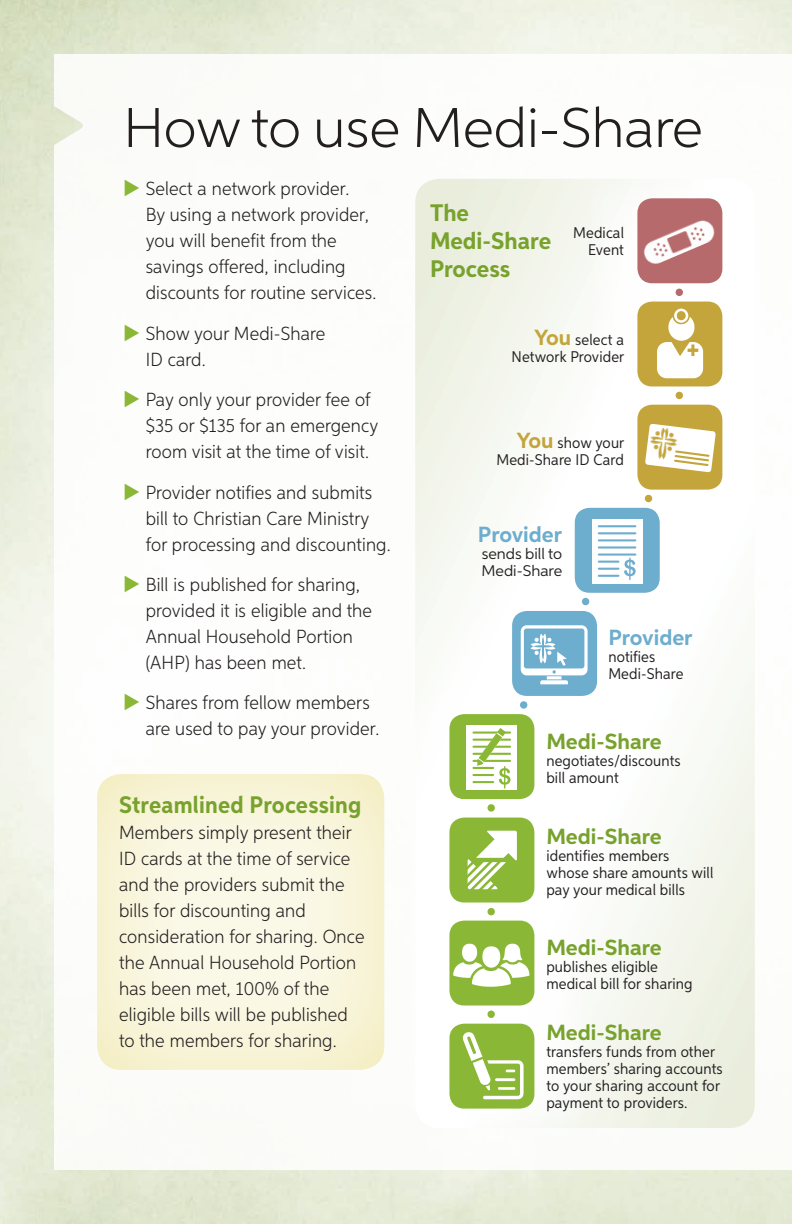
<style>
.page{position:relative;width:792px;height:1224px;background:#fff}
.page>*{position:absolute;margin:0;border:0;box-sizing:border-box;transform-origin:0 0}
.t1{font:300 56px "Aspira";color:#231f20}
.t2{font:700 24px/28px "Aspira Nar";color:#78a22d}
.t3{font:700 22px "Aspira";color:#78a22d}
.t4{font:700 22px "Aspira";color:#6dadcd}
.t5{font:300 19px/26px "Aspira Nar";letter-spacing:.01em;color:#231f20}
.t6{font:15.6px/17px "Aspira Nar";letter-spacing:.01em;color:#231f20}
.t7{font:15.6px/17px "Aspira";color:#231f20}
.s1{color:#8ab836}
.s2{font-family:"Aspira";font-weight:700;font-size:22px;color:#c3a53c}
</style>
<div class="page">
<svg style="left:398px;top:177px;width:378px;height:958px"></svg>
<div style="left:637px;top:198px;width:85px;height:85px;background:#b76a6b;border-radius:15px"></div>
<div style="left:449px;top:714px;width:85px;height:85px;background:#8ab836;border-radius:15px"></div>
<div style="left:466px;top:725px;width:51px;height:65px;background:#fff"></div>
<hr style="left:473px;top:767px;width:20px;height:2px;background:#8ab836">
<hr style="left:473px;top:774px;width:20px;height:2px;background:#8ab836">
<hr style="left:473px;top:781px;width:20px;height:2px;background:#8ab836">
<img style="left:472px;top:728px;width:39px;height:40px">
<div style="left:512px;top:611px;width:85px;height:85px;background:#6dadcd;border-radius:15px"></div>
<div style="left:575px;top:508px;width:85px;height:85px;background:#6dadcd;border-radius:15px"></div>
<div style="left:592px;top:519px;width:50px;height:64px;background:#fff"></div>
<hr style="left:599px;top:525px;width:36px;height:2px;background:#6dadcd">
<hr style="left:599px;top:532px;width:36px;height:2px;background:#6dadcd">
<hr style="left:599px;top:539px;width:36px;height:2px;background:#6dadcd">
<hr style="left:599px;top:546px;width:36px;height:3px;background:#6dadcd">
<hr style="left:599px;top:554px;width:36px;height:2px;background:#6dadcd">
<svg style="left:599px;top:561px;width:19px;height:16px"></svg>
<div style="left:637px;top:302px;width:85px;height:85px;background:#c3a53c;border-radius:15px"></div>
<div style="left:637px;top:405px;width:85px;height:85px;background:#c3a53c;border-radius:15px"></div>
<svg style="left:645px;top:424px;width:71px;height:48px"></svg>
<svg style="left:676px;top:289px;width:7px;height:7px"></svg>
<svg style="left:676px;top:392px;width:7px;height:7px"></svg>
<svg style="left:645px;top:495px;width:7px;height:7px"></svg>
<svg style="left:582px;top:598px;width:7px;height:7px"></svg>
<svg style="left:520px;top:701px;width:7px;height:8px"></svg>
<svg style="left:488px;top:804px;width:7px;height:8px"></svg>
<svg style="left:488px;top:908px;width:7px;height:7px"></svg>
<svg style="left:488px;top:1011px;width:7px;height:7px"></svg>
<img style="left:637px;top:212px;width:78px;height:59px">
<img style="left:657px;top:308px;width:47px;height:71px">
<svg style="left:521px;top:625px;width:67px;height:59px"></svg>
<img style="left:449px;top:1025px;width:96px;height:90px">
<div style="left:449px;top:818px;width:85px;height:85px;background:#8ab836;border-radius:15px"></div>
<img style="left:478px;top:830px;width:39px;height:26px">
<svg style="left:447px;top:856px;width:70px;height:38px"></svg>
<div style="left:449px;top:921px;width:85px;height:85px;background:#8ab836;border-radius:15px"></div>
<img style="left:453px;top:939px;width:82px;height:53px">
<svg style="left:624px;top:558px;width:12px;height:22px"></svg>
<svg style="left:478px;top:733px;width:32px;height:56px"></svg>
<svg style="left:81px;top:767px;width:306px;height:304px;background:#f8f5de"></svg>
<h1 class="t1" style="left:123px;top:94px;width:581px">How to use Medi-Share</h1>
<p class="t5" style="left:146px;top:175px;width:232px;text-indent:-23px"><span class="s1">◆</span> Select a network provider.<br>By using a network provider, you will benefit from the savings offered, including discounts for routine services.</p>
<p class="t5" style="left:146px;top:320px;width:181px;text-indent:-23px"><span class="s1">◆</span> Show your Medi-Share<br>ID card.</p>
<p class="t5" style="left:146px;top:386px;width:234px;text-indent:-23px"><span class="s1">◆</span> Pay only your provider fee of $35 or $135 for an emergency room visit at the time of visit.</p>
<p class="t5" style="left:146px;top:479px;width:246px;text-indent:-23px"><span class="s1">◆</span> Provider notifies and submits bill to Christian Care Ministry for processing and discounting.</p>
<p class="t5" style="left:146px;top:571px;width:228px;text-indent:-23px"><span class="s1">◆</span> Bill is published for sharing, provided it is eligible and the<br>Annual Household Portion (AHP) has been met.</p>
<p class="t5" style="left:146px;top:689px;width:235px;text-indent:-23px"><span class="s1">◆</span> Shares from fellow members are used to pay your provider.</p>
<p class="t2" style="left:430px;top:199px;width:123px">The<br>Medi-Share<br>Process</p>
<p class="t6" style="left:573px;top:224px;width:52px;text-align:right">Medical<br>Event</p>
<p class="t6" style="left:512px;top:331px;width:114px;text-align:right"><span class="s2">You</span> select a<br>Network Provider</p>
<p class="t6" style="left:496px;top:434px;width:129px;text-align:right"><span class="s2">You</span> show your<br>Medi-Share ID Card</p>
<p class="t4" style="left:478px;top:521px;width:86px">Provider</p>
<p class="t7" style="left:482px;top:545px;width:82px">sends bill to<br>Medi-Share</p>
<p class="t4" style="left:608px;top:624px;width:86px">Provider</p>
<p class="t6" style="left:608px;top:648px;width:77px">notifies<br>Medi-Share</p>
<p class="t3" style="left:546px;top:728px;width:117px">Medi-Share</p>
<p class="t6" style="left:546px;top:752px;width:136px">negotiates/discounts bill amount</p>
<p class="t2" style="left:119px;top:791px;width:244px">Streamlined Processing</p>
<p class="t5" style="left:119px;top:819px;width:247px">Members simply present their<br>ID cards at the time of service and the providers submit the bills for discounting and consideration for sharing. Once the Annual Household Portion has been met, 100% of the eligible bills will be published to the members for sharing.</p>
<p class="t3" style="left:546px;top:823px;width:117px">Medi-Share</p>
<p class="t6" style="left:546px;top:847px;width:169px">identifies members whose share amounts will pay your medical bills</p>
<p class="t3" style="left:546px;top:934px;width:117px">Medi-Share</p>
<p class="t6" style="left:546px;top:958px;width:148px">publishes eligible medical bill for sharing</p>
<p class="t3" style="left:546px;top:1019px;width:117px">Medi-Share</p>
<p class="t6" style="left:546px;top:1043px;width:178px">transfers funds from other members’ sharing accounts to your sharing account for payment to providers.</p>
</div>
